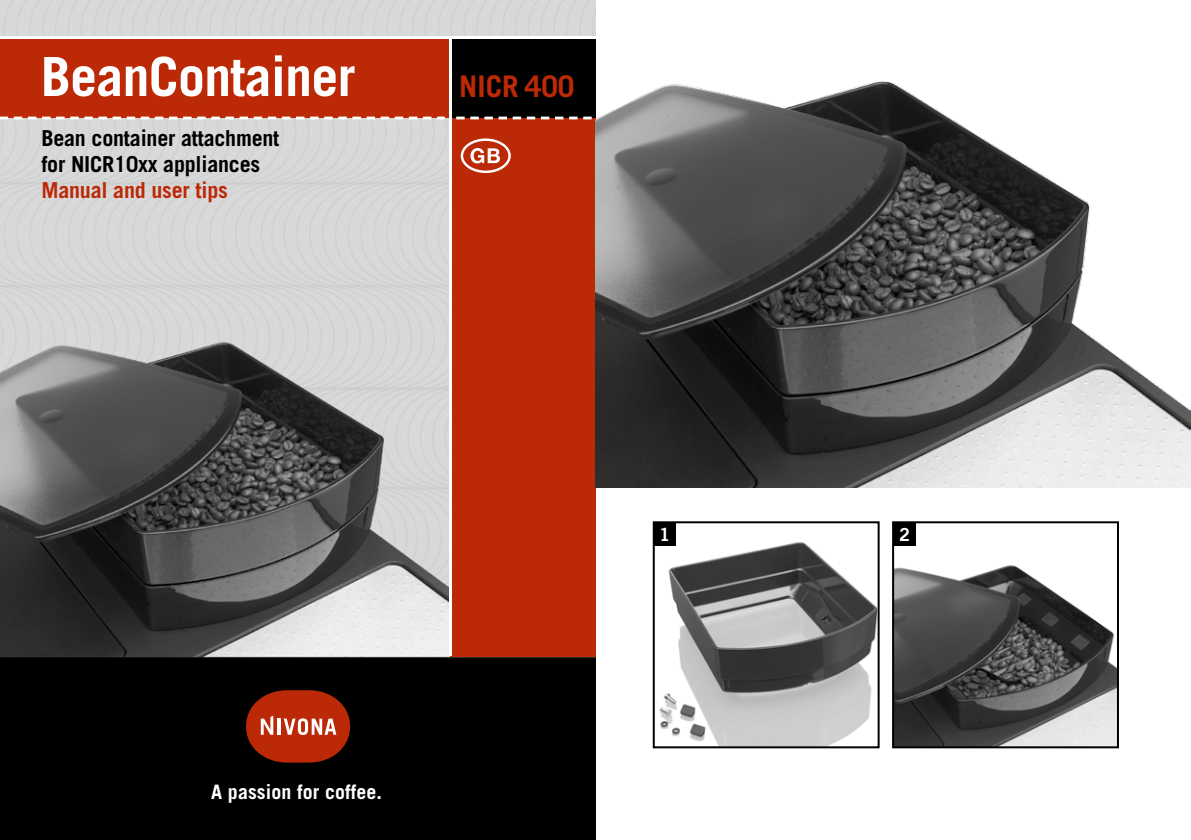
<style>
.page{position:relative;width:1191px;height:840px;background:#fff}
.page>*{position:absolute;margin:0;border:0;box-sizing:border-box;transform-origin:0 0}
.t1{font:700 54px "Trade Gothic LT Std";letter-spacing:-.015em;color:#fff}
.t2{font:700 29.8px "Trade Gothic LT Std";color:#bc2906}
.t3{font:700 22px/26.4px "Trade Gothic LT Std";letter-spacing:-.01em;color:#000}
.t4{font:700 22px "Trade Gothic LT Std";letter-spacing:-.01em;color:#bc2906}
.t5{font:700 19.8px "Trade Gothic LT Std";letter-spacing:.005em;color:#fff}
.t6{font:18px "Trade Gothic LT Std Bd 2";color:#fff}
</style>
<div class="page">
<img style="left:0;top:0;width:595px;height:839px">
<div style="left:0;top:37px;width:450px;height:81px;background:#bc2906"></div>
<div style="left:450px;top:37px;width:145px;height:81px;background:#000"></div>
<div style="left:450px;top:118px;width:145px;height:538px;background:#bc2906"></div>
<hr style="left:449px;top:37px;width:3px;height:619px;background:#fff">
<hr style="left:0;top:36px;width:595px;height:3px;background:#fff">
<svg style="left:0;top:116px;width:8px;height:3px"></svg>
<svg style="left:14px;top:116px;width:8px;height:3px"></svg>
<svg style="left:28px;top:116px;width:8px;height:3px"></svg>
<svg style="left:42px;top:116px;width:8px;height:3px"></svg>
<svg style="left:56px;top:116px;width:51px;height:3px"></svg>
<svg style="left:113px;top:116px;width:8px;height:3px"></svg>
<svg style="left:127px;top:116px;width:8px;height:3px"></svg>
<svg style="left:141px;top:116px;width:8px;height:3px"></svg>
<svg style="left:155px;top:116px;width:8px;height:3px"></svg>
<svg style="left:169px;top:116px;width:8px;height:3px"></svg>
<svg style="left:183px;top:116px;width:65px;height:3px"></svg>
<svg style="left:254px;top:116px;width:8px;height:3px"></svg>
<svg style="left:268px;top:116px;width:8px;height:3px"></svg>
<svg style="left:282px;top:116px;width:8px;height:3px"></svg>
<svg style="left:296px;top:116px;width:8px;height:3px"></svg>
<svg style="left:310px;top:116px;width:8px;height:3px"></svg>
<svg style="left:324px;top:116px;width:51px;height:3px"></svg>
<svg style="left:381px;top:116px;width:8px;height:3px"></svg>
<svg style="left:395px;top:116px;width:8px;height:3px"></svg>
<svg style="left:409px;top:116px;width:8px;height:3px"></svg>
<svg style="left:423px;top:116px;width:8px;height:3px"></svg>
<svg style="left:437px;top:116px;width:8px;height:3px"></svg>
<svg style="left:583px;top:116px;width:8px;height:3px"></svg>
<svg style="left:569px;top:116px;width:8px;height:3px"></svg>
<svg style="left:555px;top:116px;width:8px;height:3px"></svg>
<svg style="left:541px;top:116px;width:8px;height:3px"></svg>
<svg style="left:527px;top:116px;width:8px;height:3px"></svg>
<svg style="left:456px;top:116px;width:65px;height:3px"></svg>
<img style="left:656px;top:542px;width:220px;height:202px">
<div style="left:653px;top:521px;width:226px;height:226px;border:2px solid #000"></div>
<img style="left:895px;top:524px;width:221px;height:220px">
<div style="left:892px;top:521px;width:227px;height:226px;border:2px solid #000"></div>
<img style="left:595px;top:62px;width:596px;height:425px">
<div style="left:654px;top:522px;width:22px;height:23px;background:#000"></div>
<div style="left:893px;top:522px;width:22px;height:23px;background:#000"></div>
<svg style="left:246px;top:689px;width:104px;height:73px;background:#a03319"></svg>
<h1 class="t1" style="left:41px;top:43px;width:316px">BeanContainer</h1>
<p class="t3" style="left:41px;top:124px;width:239px">Bean container attachment for NICR10xx appliances</p>
<p class="t4" style="left:41px;top:177px;width:188px">Manual and user tips</p>
<h2 class="t2" style="left:459px;top:68px;width:117px">NICR 400</h2>
<p class="t5" style="left:211px;top:779px;width:172px">A passion for coffee.</p>
<p class="t6" style="left:659px;top:522px;width:12px">1</p>
<p class="t6" style="left:899px;top:522px;width:12px">2</p>
</div>
